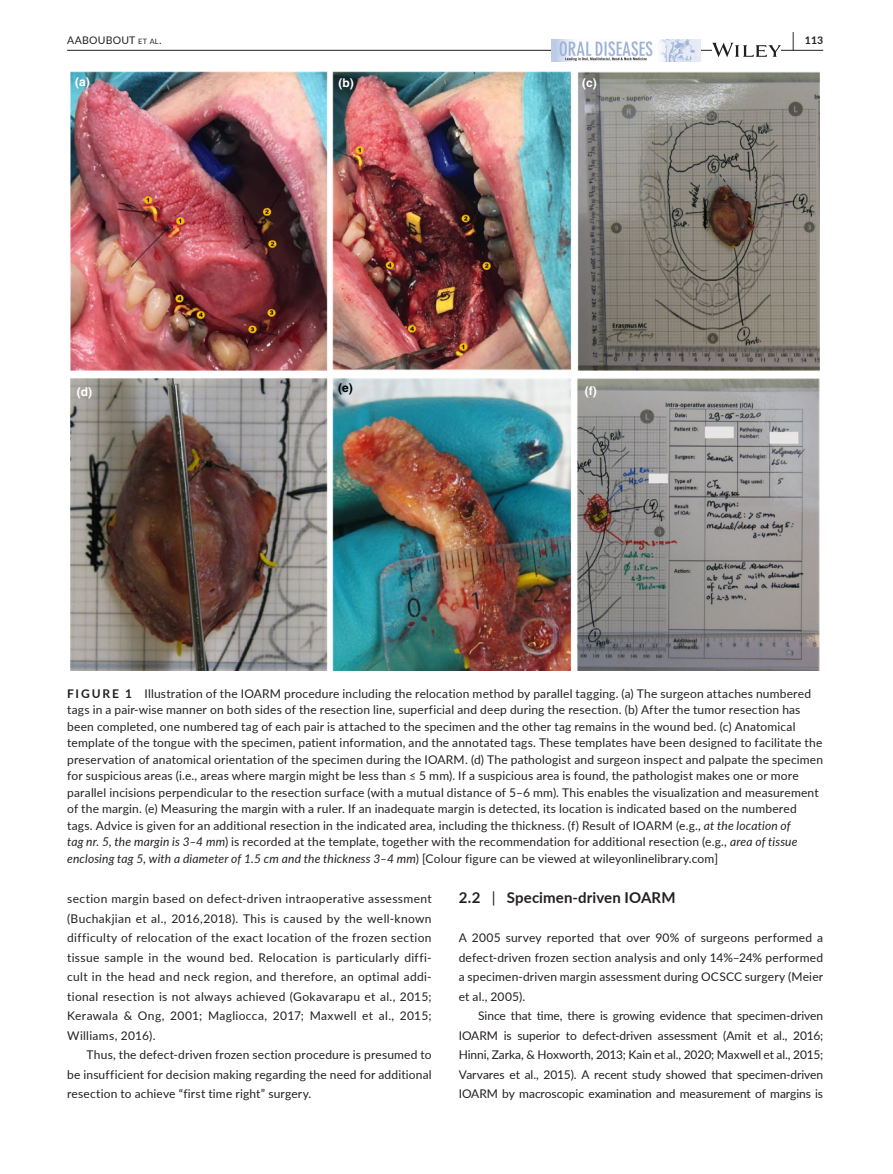
<style>
.page{position:relative;width:893px;height:1174px;background:#fff}
.page>*{position:absolute;margin:0;border:0;box-sizing:border-box;transform-origin:0 0}
.t1{font:700 19.5px "Lato";color:#231f20;scale:.48 1}
.t2{font:700 15px "Lato";letter-spacing:.005em;color:#231f20}
.t3{font:12px/19.5px "Lato";letter-spacing:.015em;color:#231f20;text-align:justify}
.t4{font:700 12px "Helvetica";color:#fff}
.t5{font:700 12px "Helvetica";color:#000}
.t6{font:10.5px "Lato";letter-spacing:.02em;color:#231f20}
.t7{font:700 10.5px "Lato";color:#231f20}
.s1{font-size:7.35px}
.s2{font-weight:700}
.s3{font-style:italic}
.s4{font-weight:400}
</style>
<div class="page">
<hr style="left:67px;top:50px;width:756px;height:1px;background:#231f20">
<img style="left:551px;top:39px;width:149px;height:23px">
<svg style="left:712px;top:43px;width:69px;height:14px"></svg>
<img style="left:71px;top:72px;width:749px;height:598px">
<h1 class="t1" style="left:792px;top:25px;width:7px">|</h1>
<p class="t6" style="left:67px;top:33px;width:96px">AABOUBOUT <span class="s1">et al</span>.</p>
<p class="t7" style="left:805px;top:33px;width:20px">113</p>
<p class="t4" style="left:75px;top:74px;width:16px">(a)</p>
<p class="t4" style="left:339px;top:75px;width:17px">(b)</p>
<p class="t4" style="left:582px;top:76px;width:16px">(c)</p>
<p class="t4" style="left:77px;top:384px;width:17px">(d)</p>
<p class="t5" style="left:338px;top:381px;width:16px">(e)</p>
<p class="t4" style="left:585px;top:384px;width:13px">(f)</p>
<p class="t3" style="left:67px;top:684px;width:757px;line-height:16.5px;text-align:left"><span class="s2">FIGURE 1</span> Illustration of the IOARM procedure including the relocation method by parallel tagging. (a) The surgeon attaches numbered tags in a pair-wise manner on both sides of the resection line, superficial and deep during the resection. (b) After the tumor resection has been completed, one numbered tag of each pair is attached to the specimen and the other tag remains in the wound bed. (c) Anatomical template of the tongue with the specimen, patient information, and the annotated tags. These templates have been designed to facilitate the preservation of anatomical orientation of the specimen during the IOARM. (d) The pathologist and surgeon inspect and palpate the specimen for suspicious areas (i.e., areas where margin might be less than ≤ 5 mm). If a suspicious area is found, the pathologist makes one or more parallel incisions perpendicular to the resection surface (with a mutual distance of 5–6 mm). This enables the visualization and measurement of the margin. (e) Measuring the margin with a ruler. If an inadequate margin is detected, its location is indicated based on the numbered tags. Advice is given for an additional resection in the indicated area, including the thickness. (f) Result of IOARM (e.g., <span class="s3">at the location of<br>tag nr. 5, the margin is 3–4 mm</span>) is recorded at the template, together with the recommendation for additional resection (e.g., <span class="s3">area of tissue enclosing tag 5, with a diameter of 1.5 cm and the thickness 3–4 mm</span>) [Colour figure can be viewed at wileyonlinelibrary.com]</p>
<p class="t3" style="left:67px;top:888px;width:366px">section margin based on defect-driven intraoperative assessment (Buchakjian et al., 2016,2018). This is caused by the well-known difficulty of relocation of the exact location of the frozen section tissue sample in the wound bed. Relocation is particularly diffi&shy;cult in the head and neck region, and therefore, an optimal addi&shy;tional resection is not always achieved (Gokavarapu et al., 2015; Kerawala &amp; Ong, 2001; Magliocca, 2017; Maxwell et al., 2015; Williams, 2016).</p>
<p class="t3" style="left:67px;top:1044px;width:366px;text-indent:20px">Thus, the defect-driven frozen section procedure is presumed to be insufficient for decision making regarding the need for additional resection to achieve “first time right” surgery.</p>
<p class="t2" style="left:459px;top:886px;width:218px">2.2 <span class="s4">|</span> Specimen-driven IOARM</p>
<p class="t3" style="left:459px;top:927px;width:366px">A 2005 survey reported that over 90% of surgeons performed a defect-driven frozen section analysis and only 14%–24% performed a specimen-driven margin assessment during OCSCC surgery (Meier et al., 2005).</p>
<p class="t3" style="left:459px;top:1005px;width:366px;text-indent:20px">Since that time, there is growing evidence that specimen-driven IOARM is superior to defect-driven assessment (Amit et al., 2016; Hinni, Zarka, &amp; Hoxworth, 2013; Kain et al., 2020; Maxwell et al., 2015; Varvares et al., 2015). A recent study showed that specimen-driven IOARM by macroscopic examination and measurement of margins is</p>
</div>
